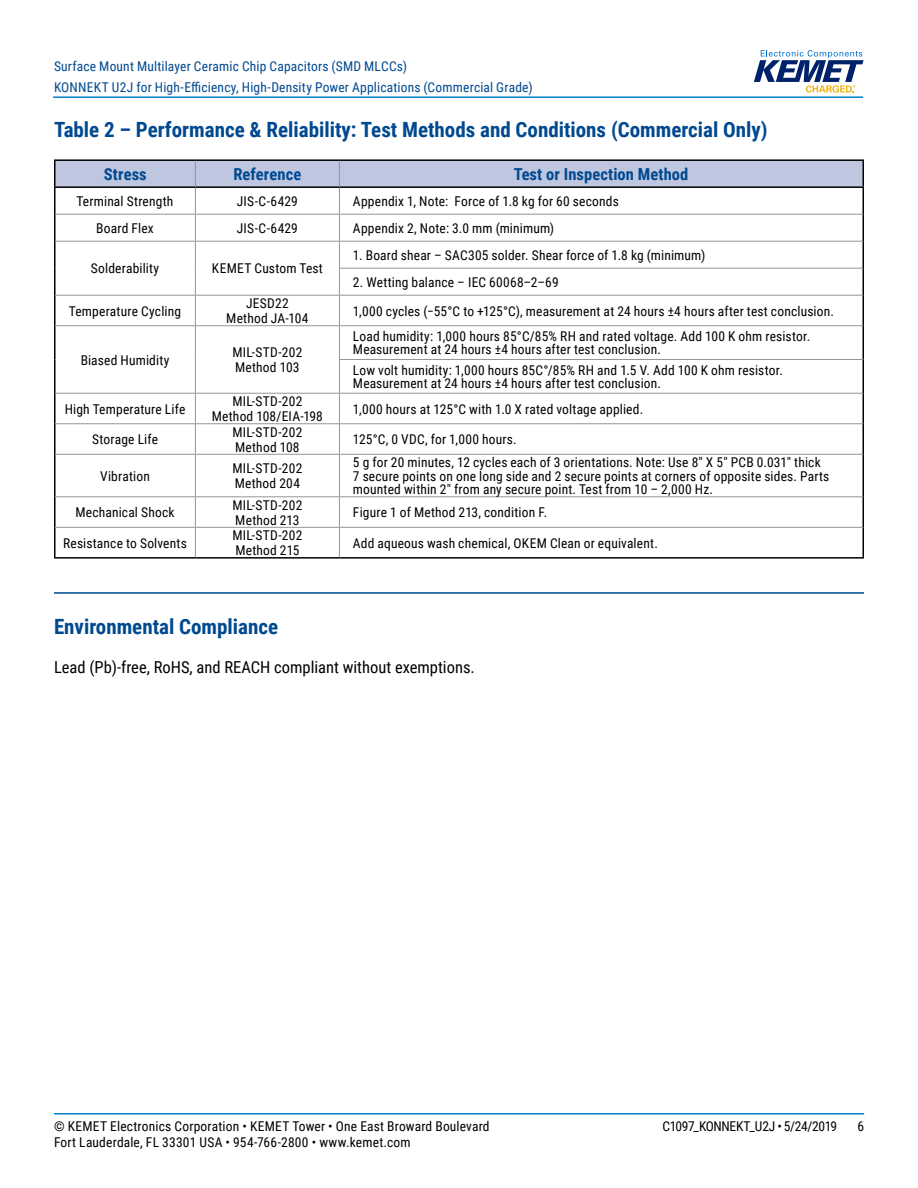
<style>
.page{position:relative;width:918px;height:1188px;background:#fff}
.page>*{position:absolute;margin:0;border:0;box-sizing:border-box;transform-origin:0 0}
.t1{font:700 21px "Roboto Condensed";color:#004990}
.t2{font:16.5px "Roboto Condensed";color:#000}
.t3{font:700 16.5px "Roboto Condensed";letter-spacing:.005em;color:#004990}
.t4{font:13.5px/15px "Roboto Condensed";letter-spacing:.015em;color:#000}
.t5{font:13.5px/21px "Roboto Condensed";letter-spacing:.015em;color:#004990}
.t6{font:13.5px "Roboto Condensed";letter-spacing:-.025em;color:#000}
</style>
<div class="page">
<hr style="left:54px;top:1113px;width:810px;height:2px;background:#007dc3">
<hr style="left:53px;top:96px;width:810px;height:2px;background:#007dc3">
<svg style="left:754px;top:50px;width:110px;height:43px"></svg>
<hr style="left:54px;top:592px;width:810px;height:2px;background:#004990">
<hr style="left:54px;top:186px;width:141px;height:2px;background:#000">
<hr style="left:54px;top:188px;width:2px;height:26px;background:#000">
<hr style="left:339px;top:186px;width:525px;height:2px;background:#000">
<hr style="left:862px;top:188px;width:2px;height:26px;background:#000">
<hr style="left:54px;top:214px;width:2px;height:27px;background:#000">
<hr style="left:862px;top:214px;width:2px;height:27px;background:#000">
<hr style="left:54px;top:241px;width:2px;height:27px;background:#000">
<hr style="left:862px;top:241px;width:2px;height:27px;background:#000">
<hr style="left:54px;top:268px;width:2px;height:27px;background:#000">
<hr style="left:862px;top:268px;width:2px;height:27px;background:#000">
<hr style="left:54px;top:295px;width:2px;height:31px;background:#000">
<hr style="left:862px;top:295px;width:2px;height:31px;background:#000">
<hr style="left:54px;top:326px;width:2px;height:33px;background:#000">
<hr style="left:862px;top:326px;width:2px;height:33px;background:#000">
<hr style="left:54px;top:359px;width:2px;height:34px;background:#000">
<hr style="left:862px;top:359px;width:2px;height:34px;background:#000">
<hr style="left:54px;top:393px;width:2px;height:31px;background:#000">
<hr style="left:862px;top:393px;width:2px;height:31px;background:#000">
<hr style="left:54px;top:424px;width:2px;height:30px;background:#000">
<hr style="left:862px;top:424px;width:2px;height:30px;background:#000">
<hr style="left:54px;top:454px;width:2px;height:43px;background:#000">
<hr style="left:862px;top:454px;width:2px;height:43px;background:#000">
<hr style="left:54px;top:497px;width:2px;height:30px;background:#000">
<hr style="left:862px;top:497px;width:2px;height:30px;background:#000">
<hr style="left:54px;top:527px;width:2px;height:30px;background:#000">
<hr style="left:862px;top:527px;width:2px;height:30px;background:#000">
<hr style="left:54px;top:557px;width:141px;height:2px;background:#000">
<hr style="left:195px;top:557px;width:144px;height:2px;background:#000">
<hr style="left:339px;top:557px;width:525px;height:2px;background:#000">
<hr style="left:56px;top:325px;width:139px;height:1px;background:#939598">
<hr style="left:195px;top:325px;width:144px;height:1px;background:#939598">
<hr style="left:195px;top:326px;width:1px;height:33px;background:#939598">
<hr style="left:339px;top:325px;width:523px;height:1px;background:#939598">
<hr style="left:339px;top:326px;width:1px;height:33px;background:#939598">
<hr style="left:195px;top:359px;width:1px;height:34px;background:#939598">
<hr style="left:339px;top:359px;width:523px;height:1px;background:#939598">
<hr style="left:339px;top:360px;width:1px;height:33px;background:#939598">
<hr style="left:56px;top:393px;width:139px;height:1px;background:#939598">
<hr style="left:195px;top:393px;width:144px;height:1px;background:#939598">
<svg style="left:195px;top:394px;width:1px;height:29px"></svg>
<hr style="left:339px;top:393px;width:523px;height:1px;background:#939598">
<svg style="left:339px;top:394px;width:1px;height:29px"></svg>
<hr style="left:56px;top:423px;width:139px;height:1px;background:#939598">
<hr style="left:195px;top:423px;width:144px;height:1px;background:#939598">
<hr style="left:195px;top:424px;width:1px;height:30px;background:#939598">
<hr style="left:339px;top:423px;width:523px;height:1px;background:#939598">
<hr style="left:339px;top:424px;width:1px;height:30px;background:#939598">
<hr style="left:56px;top:454px;width:139px;height:1px;background:#939598">
<hr style="left:195px;top:454px;width:144px;height:1px;background:#939598">
<hr style="left:195px;top:455px;width:1px;height:41px;background:#939598">
<hr style="left:339px;top:454px;width:523px;height:1px;background:#939598">
<hr style="left:339px;top:455px;width:1px;height:41px;background:#939598">
<hr style="left:56px;top:496px;width:139px;height:1px;background:#939598">
<hr style="left:195px;top:496px;width:144px;height:1px;background:#939598">
<hr style="left:195px;top:497px;width:1px;height:30px;background:#939598">
<hr style="left:339px;top:496px;width:523px;height:1px;background:#939598">
<hr style="left:339px;top:497px;width:1px;height:30px;background:#939598">
<hr style="left:56px;top:527px;width:139px;height:1px;background:#939598">
<hr style="left:195px;top:527px;width:144px;height:1px;background:#939598">
<svg style="left:195px;top:528px;width:1px;height:29px"></svg>
<hr style="left:339px;top:527px;width:523px;height:1px;background:#939598">
<svg style="left:339px;top:528px;width:1px;height:29px"></svg>
<hr style="left:54px;top:159px;width:141px;height:2px;background:#000">
<hr style="left:54px;top:161px;width:2px;height:25px;background:#000">
<hr style="left:195px;top:159px;width:144px;height:2px;background:#000">
<hr style="left:339px;top:159px;width:525px;height:2px;background:#000">
<hr style="left:862px;top:161px;width:2px;height:25px;background:#000">
<svg style="left:55px;top:160px;width:808px;height:165px"></svg>
<p class="t5" style="left:54px;top:55px;width:480px">Surface Mount Multilayer Ceramic Chip Capacitors (SMD MLCCs)<br>KONNEKT U2J for High-Efficiency, High-Density Power Applications (Commercial Grade)</p>
<h1 class="t1" style="left:54px;top:115px;width:715px">Table 2 – Performance &amp; Reliability: Test Methods and Conditions (Commercial Only)</h1>
<p class="t3" style="left:104px;top:162px;width:45px">Stress</p>
<p class="t3" style="left:233px;top:162px;width:69px">Reference</p>
<p class="t3" style="left:514px;top:162px;width:176px">Test or Inspection Method</p>
<p class="t4" style="left:77px;top:193px;width:98px">Terminal Strength</p>
<p class="t4" style="left:237px;top:193px;width:63px">JIS-C-6429</p>
<p class="t4" style="left:353px;top:193px;width:267px">Appendix 1, Note: Force of 1.8 kg for 60 seconds</p>
<p class="t4" style="left:96px;top:220px;width:59px">Board Flex</p>
<p class="t4" style="left:237px;top:220px;width:63px">JIS-C-6429</p>
<p class="t4" style="left:353px;top:220px;width:203px">Appendix 2, Note: 3.0 mm (minimum)</p>
<p class="t4" style="left:91px;top:260px;width:70px">Solderability</p>
<p class="t4" style="left:212px;top:260px;width:112px">KEMET Custom Test</p>
<p class="t4" style="left:353px;top:247px;width:354px">1. Board shear – SAC305 solder. Shear force of 1.8 kg (minimum)</p>
<p class="t4" style="left:353px;top:274px;width:207px">2. Wetting balance – IEC 60068–2–69</p>
<p class="t4" style="left:69px;top:303px;width:114px">Temperature Cycling</p>
<p class="t4" style="left:226px;top:295px;width:84px;text-align:center">JESD22<br>Method JA-104</p>
<p class="t4" style="left:353px;top:303px;width:483px">1,000 cycles (−55°C to +125°C), measurement at 24 hours ±4 hours after test conclusion.</p>
<p class="t4" style="left:81px;top:352px;width:90px">Biased Humidity</p>
<p class="t4" style="left:232px;top:344px;width:71px">MIL-STD-202<br>Method 103</p>
<p class="t4" style="left:353px;top:329px;width:459px;line-height:13.5px">Load humidity: 1,000 hours 85°C/85% RH and rated voltage. Add 100 K ohm resistor.<br>Measurement at 24 hours ±4 hours after test conclusion.</p>
<p class="t4" style="left:353px;top:363px;width:431px;line-height:13.5px">Low volt humidity: 1,000 hours 85C°/85% RH and 1.5 V. Add 100 K ohm resistor.<br>Measurement at 24 hours ±4 hours after test conclusion.</p>
<p class="t4" style="left:65px;top:401px;width:122px">High Temperature Life</p>
<p class="t4" style="left:212px;top:393px;width:113px;text-align:center">MIL-STD-202<br>Method 108/EIA-198</p>
<p class="t4" style="left:353px;top:401px;width:292px">1,000 hours at 125°C with 1.0 X rated voltage applied.</p>
<p class="t4" style="left:92px;top:431px;width:68px">Storage Life</p>
<p class="t4" style="left:232px;top:424px;width:71px">MIL-STD-202<br>Method 108</p>
<p class="t4" style="left:353px;top:431px;width:165px">125°C, 0 VDC, for 1,000 hours.</p>
<p class="t4" style="left:100px;top:468px;width:51px">Vibration</p>
<p class="t4" style="left:232px;top:460px;width:71px">MIL-STD-202<br>Method 204</p>
<p class="t4" style="left:353px;top:455px;width:478px;line-height:13.5px">5 g for 20 minutes, 12 cycles each of 3 orientations. Note: Use 8" X 5" PCB 0.031" thick<br>7 secure points on one long side and 2 secure points at corners of opposite sides. Parts mounted within 2" from any secure point. Test from 10 – 2,000 Hz.</p>
<p class="t4" style="left:75px;top:504px;width:101px">Mechanical Shock</p>
<p class="t4" style="left:232px;top:497px;width:71px">MIL-STD-202<br>Method 213</p>
<p class="t4" style="left:353px;top:504px;width:196px">Figure 1 of Method 213, condition F.</p>
<p class="t4" style="left:63px;top:535px;width:125px">Resistance to Solvents</p>
<p class="t4" style="left:232px;top:527px;width:71px">MIL-STD-202<br>Method 215</p>
<p class="t4" style="left:353px;top:535px;width:306px">Add aqueous wash chemical, OKEM Clean or equivalent.</p>
<h1 class="t1" style="left:54px;top:612px;width:226px">Environmental Compliance</h1>
<p class="t2" style="left:54px;top:656px;width:422px">Lead (Pb)-free, RoHS, and REACH compliant without exemptions.</p>
<p class="t4" style="left:54px;top:1118px;width:437px">© KEMET Electronics Corporation • KEMET Tower • One East Broward Boulevard</p>
<p class="t6" style="left:662px;top:1116px;width:176px">C1097_KONNEKT_U2J • 5/24/2019</p>
<p class="t4" style="left:857px;top:1118px;width:8px">6</p>
<p class="t4" style="left:54px;top:1134px;width:358px">Fort Lauderdale, FL 33301 USA • 954-766-2800 • www.kemet.com</p>
</div>
